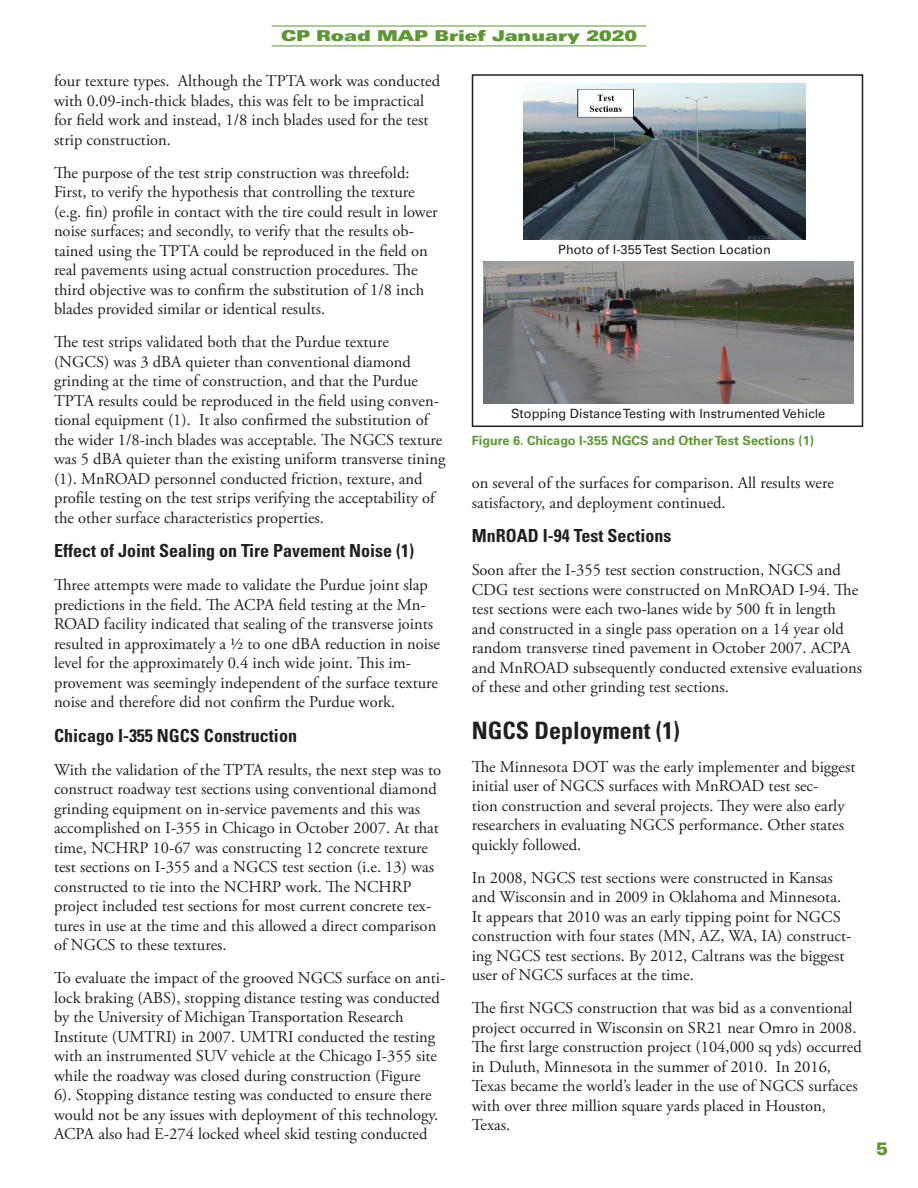
<style>
.page{position:relative;width:918px;height:1188px;background:#fff}
.page>*{position:absolute;margin:0;border:0;box-sizing:border-box;transform-origin:0 0}
.Subheading_1{font:700 condensed 24px "Univers LT Std";color:#231f20}
.Subheading_2{font:700 condensed 18px "Univers LT Std";color:#231f20}
.Info_title{font:900 18px "Univers LT Std";color:#5c9731}
.Body_text{font:16.5px/19.5px "Adobe Garamond Pro";color:#231f20}
.t1{font:15px "Univers LT Std X Black Ex";color:#5c9731}
.t2{font:12.75px "Univers LT Std";color:#231f20}
.t3{font:700 12.75px "Univers LT Std";color:#5c9731}
</style>
<div class="page">
<hr style="left:272px;top:26px;width:374px;height:1px;background:#5c9731">
<hr style="left:272px;top:46px;width:374px;height:1px;background:#5c9731">
<img style="left:524px;top:84px;width:281px;height:156px">
<img style="left:483px;top:262px;width:370px;height:141px">
<div style="left:472px;top:74px;width:391px;height:353px;border:2px solid #231f20"></div>
<p class="t1" style="left:281px;top:27px;width:357px">CP Road MAP Brief January 2020</p>
<p class="Body_text" style="left:54px;top:72px;width:388px">four texture types. Although the TPTA work was conducted with 0.09-inch-thick blades, this was felt to be impractical for field work and instead, 1/8 inch blades used for the test strip construction.</p>
<p class="Body_text" style="left:54px;top:163px;width:385px">The purpose of the test strip construction was threefold:<br>First, to verify the hypothesis that controlling the texture (e.g. fin) profile in contact with the tire could result in lower noise surfaces; and secondly, to verify that the results ob&shy;tained using the TPTA could be reproduced in the field on real pavements using actual construction procedures. The third objective was to confirm the substitution of 1/8 inch blades provided similar or identical results.</p>
<p class="Body_text" style="left:54px;top:333px;width:393px">The test strips validated both that the Purdue texture (NGCS) was 3 dBA quieter than conventional diamond grinding at the time of construction, and that the Purdue TPTA results could be reproduced in the field using conven&shy;tional equipment (1). It also confirmed the substitution of the wider 1/8-inch blades was acceptable. The NGCS texture was 5 dBA quieter than the existing uniform transverse tining (1). MnROAD personnel conducted friction, texture, and profile testing on the test strips verifying the acceptability of the other surface characteristics properties.</p>
<p class="Subheading_2" style="left:54px;top:540px;width:362px">Effect of Joint Sealing on Tire Pavement Noise (1)</p>
<p class="Body_text" style="left:54px;top:576px;width:387px">Three attempts were made to validate the Purdue joint slap predictions in the field. The ACPA field testing at the Mn-ROAD facility indicated that sealing of the transverse joints resulted in approximately a ½ to one dBA reduction in noise level for the approximately 0.4 inch wide joint. This im&shy;provement was seemingly independent of the surface texture noise and therefore did not confirm the Purdue work.</p>
<p class="Subheading_2" style="left:54px;top:724px;width:244px">Chicago I-355 NGCS Construction</p>
<p class="Body_text" style="left:54px;top:760px;width:389px">With the validation of the TPTA results, the next step was to construct roadway test sections using conventional diamond grinding equipment on in-service pavements and this was accomplished on I-355 in Chicago in October 2007. At that time, NCHRP 10-67 was constructing 12 concrete texture test sections on I-355 and a NGCS test section (i.e. 13) was constructed to tie into the NCHRP work. The NCHRP project included test sections for most current concrete tex&shy;tures in use at the time and this allowed a direct comparison of NGCS to these textures.</p>
<p class="Body_text" style="left:54px;top:969px;width:393px">To evaluate the impact of the grooved NGCS surface on anti&shy;lock braking (ABS), stopping distance testing was conducted by the University of Michigan Transportation Research Institute (UMTRI) in 2007. UMTRI conducted the testing with an instrumented SUV vehicle at the Chicago I-355 site while the roadway was closed during construction (Figure<br>6). Stopping distance testing was conducted to ensure there would not be any issues with deployment of this technology.<br>ACPA also had E-274 locked wheel skid testing conducted</p>
<p class="t2" style="left:558px;top:242px;width:214px">Photo of I-355 Test Section Location</p>
<p class="t2" style="left:511px;top:406px;width:316px">Stopping Distance Testing with Instrumented Vehicle</p>
<p class="t3" style="left:472px;top:433px;width:344px">Figure 6. Chicago I-355 NGCS and Other Test Sections (1)</p>
<p class="Body_text" style="left:472px;top:474px;width:364px">on several of the surfaces for comparison. All results were satisfactory, and deployment continued.</p>
<p class="Subheading_2" style="left:472px;top:525px;width:201px">MnROAD I-94 Test Sections</p>
<p class="Body_text" style="left:472px;top:561px;width:392px">Soon after the I-355 test section construction, NGCS and CDG test sections were constructed on MnROAD I-94. The test sections were each two-lanes wide by 500 ft in length and constructed in a single pass operation on a 14 year old random transverse tined pavement in October 2007. ACPA and MnROAD subsequently conducted extensive evaluations of these and other grinding test sections.</p>
<p class="Subheading_1" style="left:472px;top:716px;width:210px">NGCS Deployment (1)</p>
<p class="Body_text" style="left:472px;top:758px;width:385px">The Minnesota DOT was the early implementer and biggest initial user of NGCS surfaces with MnROAD test sec-<br>tion construction and several projects. They were also early researchers in evaluating NGCS performance. Other states quickly followed.</p>
<p class="Body_text" style="left:472px;top:869px;width:381px">In 2008, NGCS test sections were constructed in Kansas and Wisconsin and in 2009 in Oklahoma and Minnesota.<br>It appears that 2010 was an early tipping point for NGCS construction with four states (MN, AZ, WA, IA) construct&shy;ing NGCS test sections. By 2012, Caltrans was the biggest user of NGCS surfaces at the time.</p>
<p class="Body_text" style="left:472px;top:999px;width:392px">The first NGCS construction that was bid as a conventional project occurred in Wisconsin on SR21 near Omro in 2008.<br>The first large construction project (104,000 sq yds) occurred in Duluth, Minnesota in the summer of 2010. In 2016, Texas became the world’s leader in the use of NGCS surfaces with over three million square yards placed in Houston, Texas.</p>
<p class="Info_title" style="left:876px;top:1137px;width:14px">5</p>
</div>
